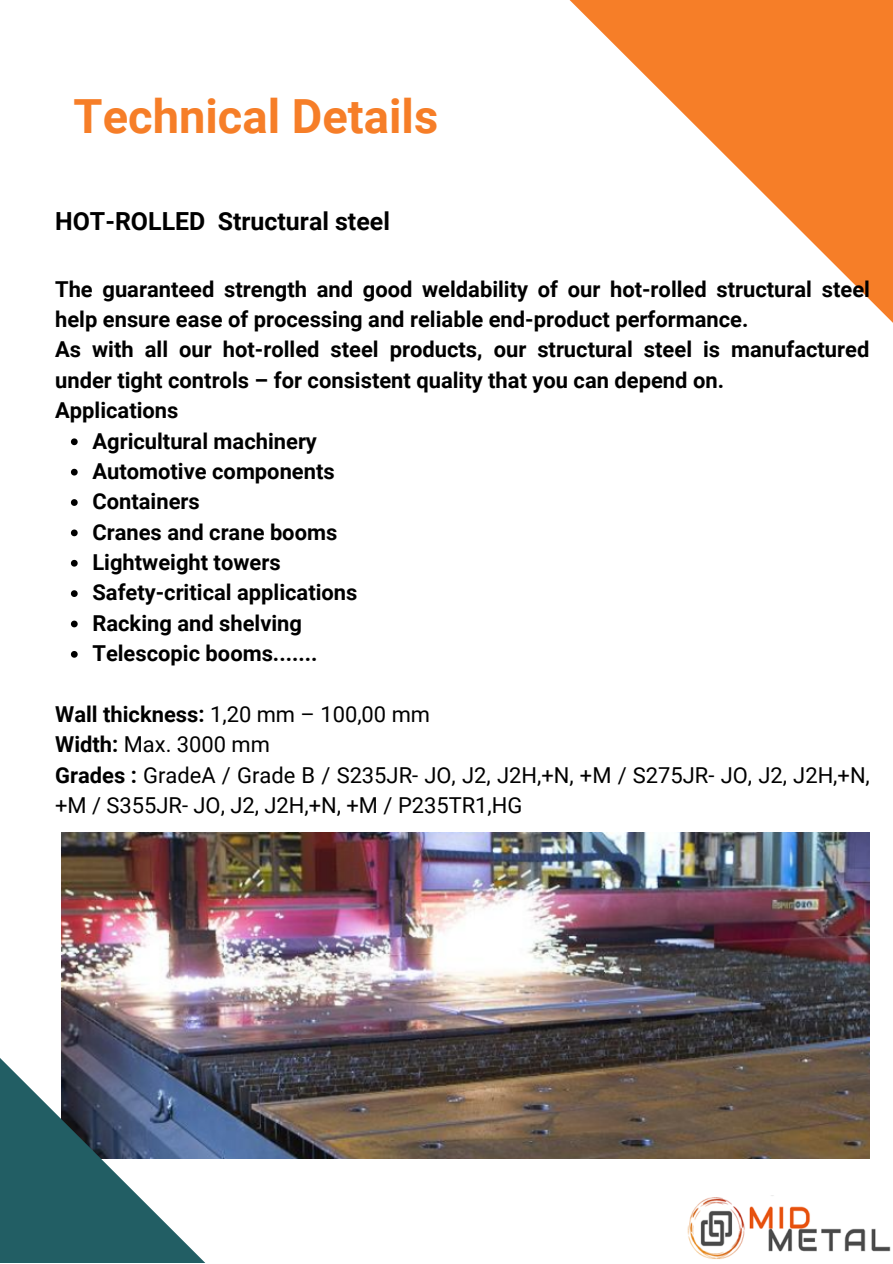
<style>
.page{position:relative;width:893px;height:1264px;background:#fff}
.page>*{position:absolute;margin:0;border:0;box-sizing:border-box;transform-origin:0 0}
.t1{font:700 47.1px "Roboto";color:#f67e28}
.t2{font:700 24.9px "Roboto";color:#000}
.t3{font:700 21.9px/30.3px "Roboto";color:#000}
.t4{font:21.9px/30.3px "Roboto";color:#000}
.s1{font-weight:700}
</style>
<div class="page">
<svg style="left:569px;top:0;width:323px;height:322px"></svg>
<img style="left:466px;top:832px;width:403px;height:326px">
<img style="left:0;top:832px;width:466px;height:430px">
<img style="left:687px;top:1195px;width:204px;height:64px">
<svg style="left:71px;top:438px;width:7px;height:7px"></svg>
<svg style="left:71px;top:469px;width:7px;height:6px"></svg>
<svg style="left:71px;top:499px;width:7px;height:7px"></svg>
<svg style="left:71px;top:529px;width:7px;height:7px"></svg>
<svg style="left:71px;top:560px;width:7px;height:6px"></svg>
<svg style="left:71px;top:590px;width:7px;height:7px"></svg>
<svg style="left:71px;top:620px;width:7px;height:7px"></svg>
<svg style="left:71px;top:651px;width:7px;height:6px"></svg>
<h1 class="t1" style="left:74px;top:89px;width:366px">Technical Details</h1>
<p class="t2" style="left:55px;top:207px;width:336px">HOT-ROLLED Structural steel</p>
<p class="t3" style="left:55px;top:274px;width:816px">The guaranteed strength and good weldability of our hot-rolled structural steel help ensure ease of processing and reliable end-product performance.<br>As with all our hot-rolled steel products, our structural steel is manufactured under tight controls – for consistent quality that you can depend on.<br>Applications</p>
<p class="t3" style="left:92px;top:426px;width:266px">Agricultural machinery<br>Automotive components<br>Containers<br>Cranes and crane booms<br>Lightweight towers<br>Safety-critical applications<br>Racking and shelving<br>Telescopic booms.......</p>
<p class="t4" style="left:55px;top:699px;width:816px"><span class="s1">Wall thickness:</span> 1,20 mm – 100,00 mm<br><span class="s1">Width:</span> Max. 3000 mm<br><span class="s1">Grades :</span> GradeA / Grade B / S235JR- JO, J2, J2H,+N, +M / S275JR- JO, J2, J2H,+N, +M / S355JR- JO, J2, J2H,+N, +M / P235TR1,HG</p>
</div>
